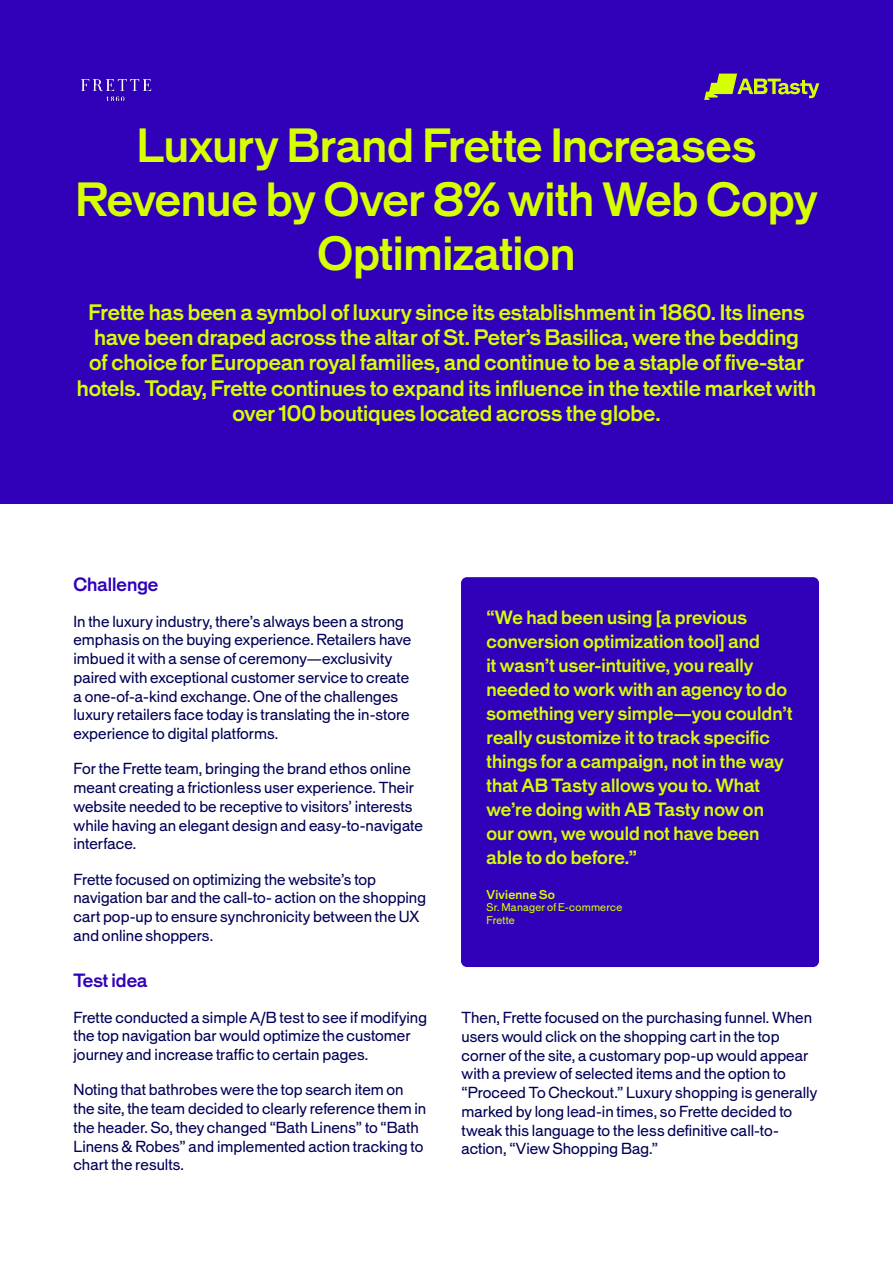
<style>
.page{position:relative;width:893px;height:1263px;background:#fff}
.page>*{position:absolute;margin:0;border:0;box-sizing:border-box;transform-origin:0 0}
.t1{font:500 45px/54px "Beltram";letter-spacing:-.005em;color:#d6ff00;text-align:center}
.t2{font:500 21px/25.2px "Beltram";color:#d6ff00;text-align:center}
.t3{font:500 18px/24px "Beltram";letter-spacing:.005em;color:#d6ff00}
.t4{font:500 18px "Beltram";color:#3100b9}
.t5{font:15px/18.8px "Beltram";letter-spacing:.005em;color:#000155}
.t6{font:500 12px "Beltram";letter-spacing:.02em;color:#d6ff00}
.t7{font:10.5px/12.6px "Beltram";letter-spacing:.02em;color:#d6ff00}
</style>
<div class="page">
<div style="left:0;top:0;width:893px;height:503px;background:#3100b9"></div>
<div style="left:461px;top:577px;width:358px;height:390px;background:#3100b9;border-radius:6px"></div>
<img style="left:81px;top:79px;width:71px;height:22px">
<svg style="left:704px;top:74px;width:115px;height:26px"></svg>
<h1 class="t1" style="left:75px;top:120px;width:743px">Luxury Brand Frette Increases<br>Revenue by Over 8% with Web Copy<br>Optimization</h1>
<p class="t2" style="left:77px;top:300px;width:741px">Frette has been a symbol of luxury since its establishment in 1860. Its linens have been draped across the altar of St. Peter’s Basilica, were the bedding<br>of choice for European royal families, and continue to be a staple of five-star hotels. Today, Frette continues to expand its influence in the textile market with over 100 boutiques located across the globe.</p>
<p class="t4" style="left:74px;top:573px;width:86px">Challenge</p>
<p class="t5" style="left:74px;top:612px;width:339px">In the luxury industry, there’s always been a strong emphasis on the buying experience. Retailers have imbued it with a sense of ceremony—exclusivity paired with exceptional customer service to create a one-of-a-kind exchange. One of the challenges luxury retailers face today is translating the in-store experience to digital platforms.</p>
<p class="t5" style="left:74px;top:760px;width:351px">For the Frette team, bringing the brand ethos online meant creating a frictionless user experience. Their website needed to be receptive to visitors’ interests while having an elegant design and easy-to-navigate interface.</p>
<p class="t5" style="left:74px;top:870px;width:354px">Frette focused on optimizing the website’s top navigation bar and the call-to- action on the shopping cart pop-up to ensure synchronicity between the UX and online shoppers.</p>
<p class="t4" style="left:74px;top:969px;width:75px">Test idea</p>
<p class="t5" style="left:74px;top:1008px;width:355px">Frette conducted a simple A/B test to see if modifying the top navigation bar would optimize the customer journey and increase traffic to certain pages.</p>
<p class="t5" style="left:74px;top:1081px;width:354px">Noting that bathrobes were the top search item on the site, the team decided to clearly reference them in the header. So, they changed “Bath Linens” to “Bath Linens &amp; Robes” and implemented action tracking to chart the results.</p>
<p class="t3" style="left:486px;top:606px;width:308px">“We had been using [a previous conversion optimization tool] and<br>it wasn’t user-intuitive, you really needed to work with an agency to do something very simple—you couldn’t really customize it to track specific things for a campaign, not in the way that AB Tasty allows you to. What we’re doing with AB Tasty now on our own, we would not have been able to do before.”</p>
<p class="t6" style="left:486px;top:886px;width:70px">Vivienne So</p>
<p class="t7" style="left:486px;top:901px;width:137px">Sr. Manager of E-commerce<br>Frette</p>
<p class="t5" style="left:461px;top:1008px;width:357px">Then, Frette focused on the purchasing funnel. When users would click on the shopping cart in the top corner of the site, a customary pop-up would appear with a preview of selected items and the option to “Proceed To Checkout.” Luxury shopping is generally marked by long lead-in times, so Frette decided to tweak this language to the less definitive call-to&shy;action, “View Shopping Bag.”</p>
</div>
